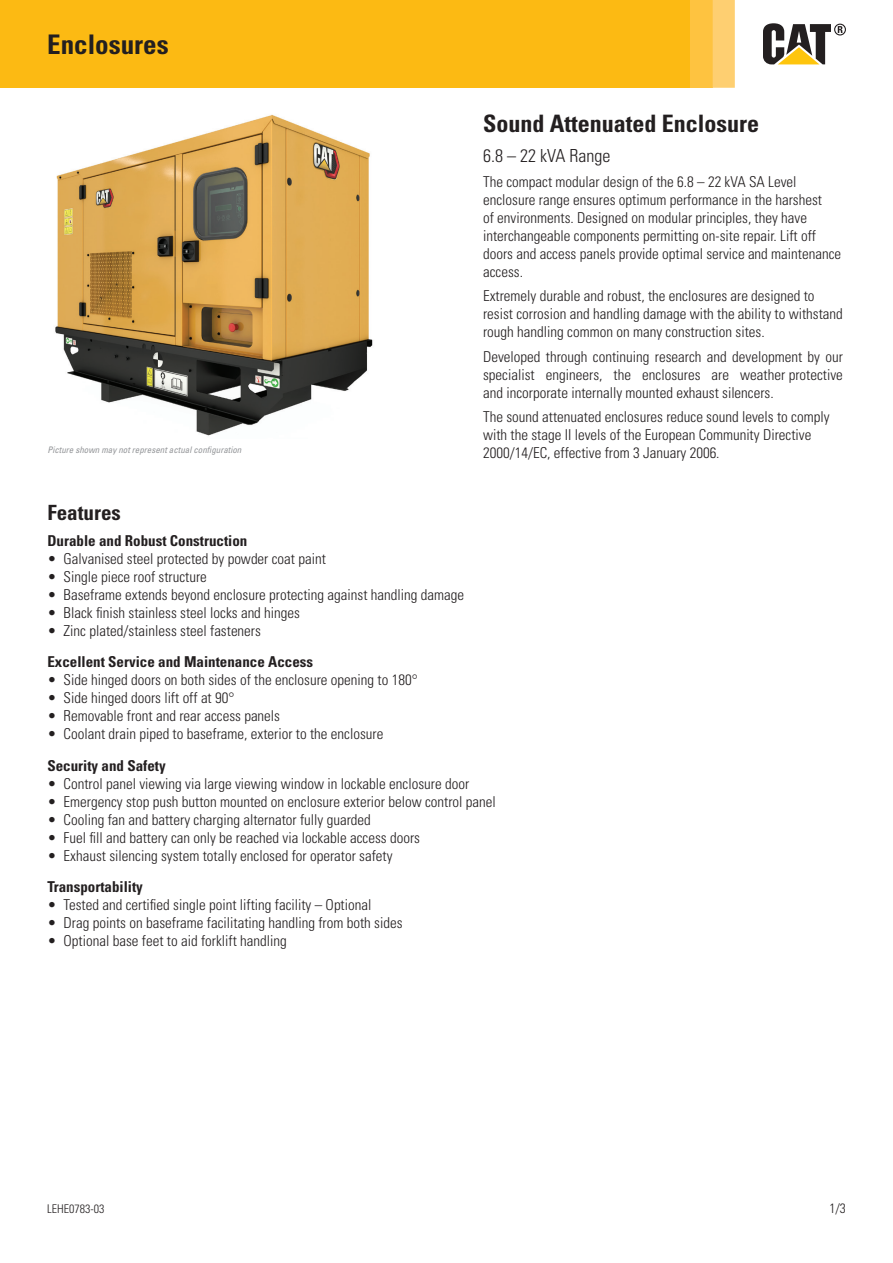
<style>
.page{position:relative;width:893px;height:1263px;background:#fff}
.page>*{position:absolute;margin:0;border:0;box-sizing:border-box;transform-origin:0 0}
.t1{font:700 condensed 27px "Univers LT Std";color:#231f20}
.t2{font:700 condensed 24px "Univers LT Std";color:#231f20}
.t3{font:700 condensed 21px "Univers LT Std";color:#231f20}
.t4{font:300 condensed 18px "Univers LT Std";color:#231f20}
.t5{font:300 condensed 15px/18px "Univers LT Std";color:#231f20}
.t6{font:700 condensed 15px "Univers LT Std";color:#231f20}
.t7{font:300 condensed 13.5px "Univers LT Std";color:#231f20}
.t8{font:300 condensed 12px "Univers LT Std";color:#231f20}
.t9{font:italic condensed 9px "Univers LT Std";color:#939598}
</style>
<div class="page">
<svg style="left:763px;top:23px;width:83px;height:41px"></svg>
<div style="left:0;top:0;width:690px;height:88px;background:#fcba13"></div>
<div style="left:690px;top:0;width:23px;height:88px;background:#fec340"></div>
<div style="left:713px;top:0;width:22px;height:88px;background:#fecf71"></div>
<img style="left:55px;top:114px;width:318px;height:322px">
<h1 class="t1" style="left:47px;top:27px;width:123px">Enclosures</h1>
<p class="t9" style="left:47px;top:444px;width:195px">Picture shown may not represent actual configuration</p>
<p class="t2" style="left:483px;top:109px;width:277px">Sound Attenuated Enclosure</p>
<p class="t4" style="left:483px;top:145px;width:129px">6.8 – 22 kVA Range</p>
<p class="t5" style="left:483px;top:173px;width:360px">The compact modular design of the 6.8 – 22 kVA SA Level enclosure range ensures optimum performance in the harshest<br>of environments. Designed on modular principles, they have interchangeable components permitting on-site repair. Lift off doors and access panels provide optimal service and maintenance access.</p>
<p class="t5" style="left:483px;top:287px;width:361px">Extremely durable and robust, the enclosures are designed to resist corrosion and handling damage with the ability to withstand rough handling common on many construction sites.</p>
<p class="t5" style="left:483px;top:348px;width:361px;text-align:justify">Developed through continuing research and development by our specialist engineers, the enclosures are weather protective and incorporate internally mounted exhaust silencers.</p>
<p class="t5" style="left:483px;top:408px;width:348px">The sound attenuated enclosures reduce sound levels to comply with the stage II levels of the European Community Directive<br>2000/14/EC, effective from 3 January 2006.</p>
<p class="t3" style="left:47px;top:500px;width:75px">Features</p>
<p class="t6" style="left:47px;top:531px;width:201px">Durable and Robust Construction</p>
<p class="t5" style="left:47px;top:550px;width:280px">• Galvanised steel protected by powder coat paint</p>
<p class="t5" style="left:47px;top:568px;width:161px">• Single piece roof structure</p>
<p class="t5" style="left:47px;top:586px;width:418px">• Baseframe extends beyond enclosure protecting against handling damage</p>
<p class="t5" style="left:47px;top:604px;width:254px">• Black finish stainless steel locks and hinges</p>
<p class="t5" style="left:47px;top:622px;width:215px">• Zinc plated/stainless steel fasteners</p>
<p class="t6" style="left:47px;top:653px;width:267px">Excellent Service and Maintenance Access</p>
<p class="t5" style="left:47px;top:671px;width:372px">• Side hinged doors on both sides of the enclosure opening to 180°</p>
<p class="t5" style="left:47px;top:689px;width:189px">• Side hinged doors lift off at 90°</p>
<p class="t5" style="left:47px;top:707px;width:234px">• Removable front and rear access panels</p>
<p class="t5" style="left:47px;top:725px;width:338px">• Coolant drain piped to baseframe, exterior to the enclosure</p>
<p class="t6" style="left:47px;top:756px;width:120px">Security and Safety</p>
<p class="t5" style="left:47px;top:775px;width:423px">• Control panel viewing via large viewing window in lockable enclosure door</p>
<p class="t5" style="left:47px;top:793px;width:450px">• Emergency stop push button mounted on enclosure exterior below control panel</p>
<p class="t5" style="left:47px;top:811px;width:325px">• Cooling fan and battery charging alternator fully guarded</p>
<p class="t5" style="left:47px;top:829px;width:374px">• Fuel fill and battery can only be reached via lockable access doors</p>
<p class="t5" style="left:47px;top:847px;width:347px">• Exhaust silencing system totally enclosed for operator safety</p>
<p class="t6" style="left:47px;top:878px;width:97px">Transportability</p>
<p class="t5" style="left:47px;top:896px;width:326px">• Tested and certified single point lifting facility – Optional</p>
<p class="t5" style="left:47px;top:914px;width:357px">• Drag points on baseframe facilitating handling from both sides</p>
<p class="t5" style="left:47px;top:932px;width:241px">• Optional base feet to aid forklift handling</p>
<p class="t8" style="left:47px;top:1201px;width:59px">LEHE0783-03</p>
<p class="t7" style="left:829px;top:1200px;width:18px">1/3</p>
</div>
